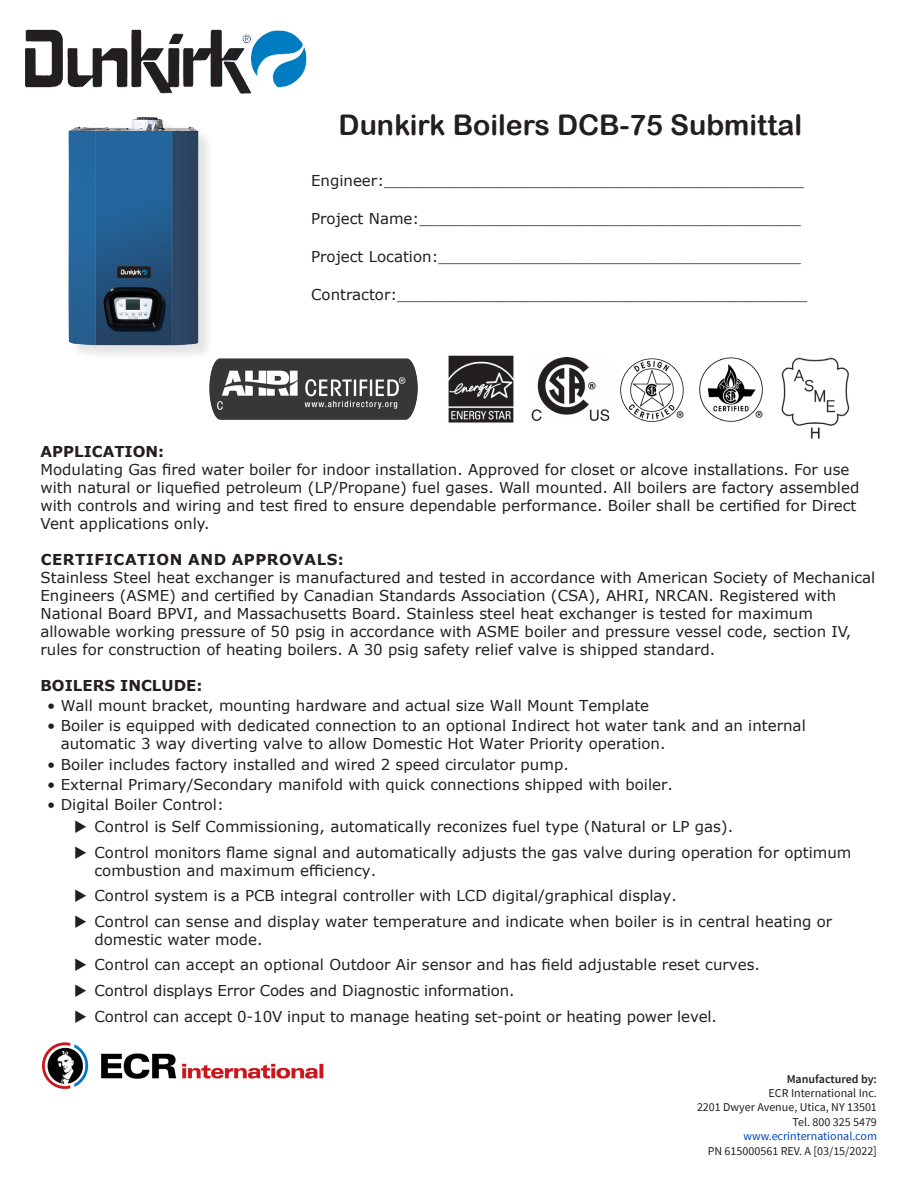
<style>
.page{position:relative;width:918px;height:1188px;background:#fff}
.page>*{position:absolute;margin:0;border:0;box-sizing:border-box;transform-origin:0 0}
.t1{font:28.5px "Arial Rounded MT Bold";color:#231f20}
.t2{font:15px/18px "Verdana";color:#231f20}
.t3{font:700 15px "Verdana";letter-spacing:.015em;color:#231f20}
.t4{font:700 15px "Verdana";letter-spacing:.035em;color:#231f20}
.t5{font:12px/14.4px "Source Sans Pro";color:#231f20;text-align:right}
.s1{font-weight:600}
.s2{color:#0047bf}
</style>
<div class="page">
<img style="left:42px;top:1042px;width:282px;height:47px">
<div style="left:70px;top:119px;width:143px;height:242px;background:#f9f9f9"></div>
<img style="left:68px;top:117px;width:138px;height:235px">
<img style="left:25px;top:29px;width:282px;height:65px">
<img style="left:448px;top:355px;width:66px;height:68px">
<img style="left:532px;top:358px;width:78px;height:64px">
<img style="left:620px;top:358px;width:64px;height:64px">
<img style="left:699px;top:357px;width:64px;height:65px">
<img style="left:781px;top:357px;width:69px;height:81px">
<img style="left:209px;top:358px;width:209px;height:62px">
<p class="t1" style="left:339px;top:108px;width:465px">Dunkirk Boilers DCB-75 Submittal</p>
<p class="t2" style="left:311px;top:171px;width:494px">Engineer:____________________________________________</p>
<p class="t2" style="left:311px;top:209px;width:491px">Project Name:________________________________________</p>
<p class="t2" style="left:311px;top:248px;width:491px">Project Location:______________________________________</p>
<p class="t2" style="left:311px;top:286px;width:498px">Contractor:___________________________________________</p>
<p class="t3" style="left:40px;top:441px;width:125px">APPLICATION:</p>
<p class="t2" style="left:40px;top:461px;width:820px">Modulating Gas fired water boiler for indoor installation. Approved for closet or alcove installations. For use with natural or liquefied petroleum (LP/Propane) fuel gases. Wall mounted. All boilers are factory assembled with controls and wiring and test fired to ensure dependable performance. Boiler shall be certified for Direct Vent applications only.</p>
<p class="t4" style="left:41px;top:549px;width:304px">CERTIFICATION AND APPROVALS:</p>
<p class="t2" style="left:40px;top:569px;width:836px">Stainless Steel heat exchanger is manufactured and tested in accordance with American Society of Mechanical Engineers (ASME) and certified by Canadian Standards Association (CSA), AHRI, NRCAN. Registered with National Board BPVI, and Massachusetts Board. Stainless steel heat exchanger is tested for maximum allowable working pressure of 50 psig in accordance with ASME boiler and pressure vessel code, section IV, rules for construction of heating boilers. A 30 psig safety relief valve is shipped standard.</p>
<p class="t3" style="left:40px;top:675px;width:163px">BOILERS INCLUDE:</p>
<p class="t2" style="left:47px;top:697px;width:603px">• Wall mount bracket, mounting hardware and actual size Wall Mount Template</p>
<p class="t2" style="left:61px;top:717px;width:747px;text-indent:-14px">• Boiler is equipped with dedicated connection to an optional Indirect hot water tank and an internal automatic 3 way diverting valve to allow Domestic Hot Water Priority operation.</p>
<p class="t2" style="left:47px;top:755px;width:523px">• Boiler includes factory installed and wired 2 speed circulator pump.</p>
<p class="t2" style="left:47px;top:775px;width:627px">• External Primary/Secondary manifold with quick connections shipped with boiler.</p>
<p class="t2" style="left:47px;top:795px;width:178px">• Digital Boiler Control:</p>
<p class="t2" style="left:94px;top:818px;width:640px">Control is Self Commissioning, automatically reconizes fuel type (Natural or LP gas).</p>
<p class="t2" style="left:94px;top:843px;width:759px">Control monitors flame signal and automatically adjusts the gas valve during operation for optimum combustion and maximum efficiency.</p>
<p class="t2" style="left:94px;top:887px;width:584px">Control system is a PCB integral controller with LCD digital/graphical display.</p>
<p class="t2" style="left:94px;top:912px;width:739px">Control can sense and display water temperature and indicate when boiler is in central heating or domestic water mode.</p>
<p class="t2" style="left:94px;top:956px;width:667px">Control can accept an optional Outdoor Air sensor and has field adjustable reset curves.</p>
<p class="t2" style="left:94px;top:981px;width:422px">Control displays Error Codes and Diagnostic information.</p>
<p class="t2" style="left:94px;top:1007px;width:624px">Control can accept 0-10V input to manage heating set-point or heating power level.</p>
<p class="t5" style="left:697px;top:1071px;width:181px"><span class="s1">Manufactured by:<br></span>ECR International Inc.<br>2201 Dwyer Avenue, Utica, NY 13501</p>
<p class="t5" style="left:708px;top:1114px;width:171px">Tel. 800 325 5479 <span class="s2">www.ecrinternational.com<br></span>PN 615000561 REV. A [03/15/2022]</p>
</div>
